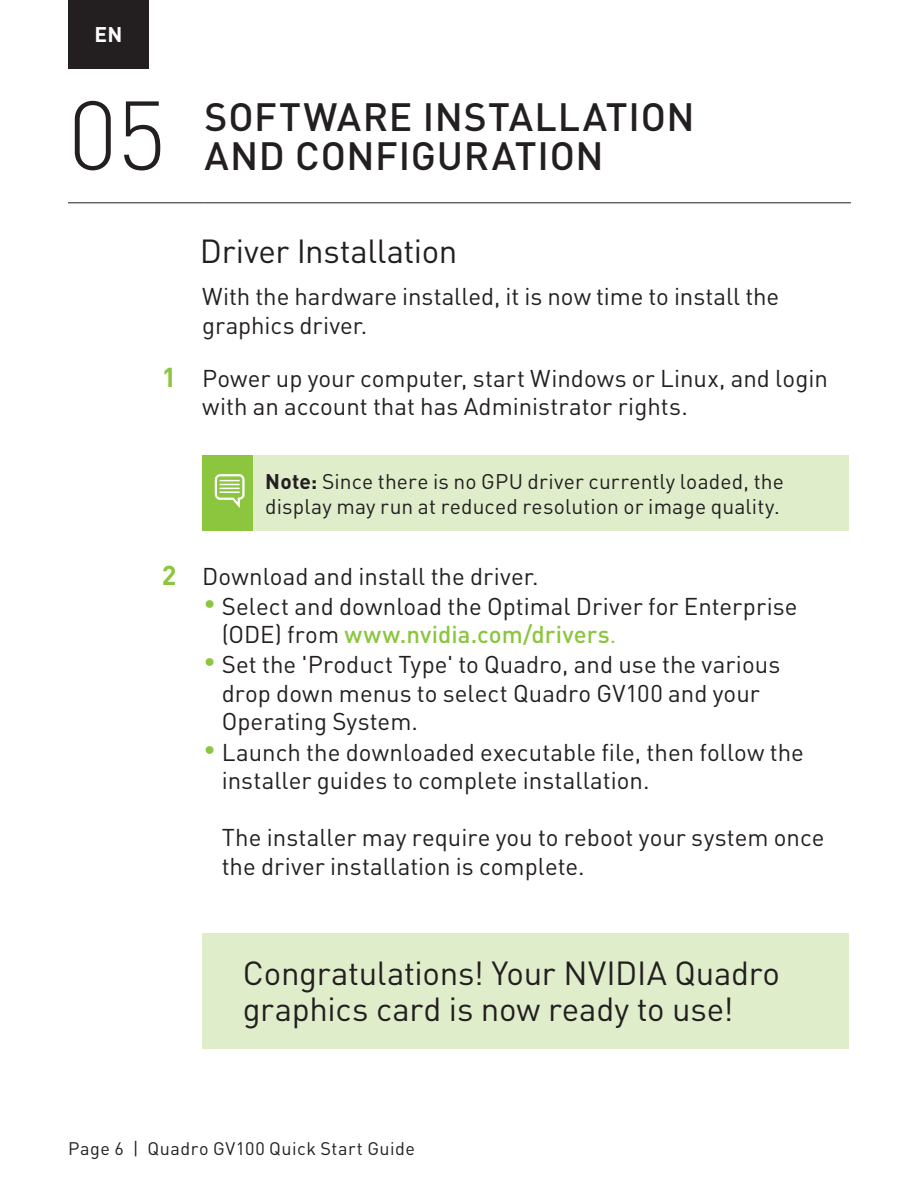
<style>
.page{position:relative;width:919px;height:1191px;background:#fff}
.page>*{position:absolute;margin:0;border:0;box-sizing:border-box;transform-origin:0 0}
.t1{font:300 96px "DIN Pro";color:#231f20}
.t2{font:500 39px/39px "DIN Pro";letter-spacing:.015em;color:#231f20}
.t3{font:33px/36px "DIN Pro";letter-spacing:-.01em;color:#231f20}
.t4{font:24px/28.5px "DIN Pro";color:#231f20}
.t5{font:21px/25.5px "DIN Pro";letter-spacing:.005em;color:#231f20}
.t6{font:700 21px "DIN Pro";color:#fff}
.t7{font:18px "DIN Pro";letter-spacing:.025em;color:#231f20}
.s1{font-weight:700;font-size:27px;color:#8bc63e}
.s2{font-weight:700}
.s3{font-weight:700;color:#8bc63e}
.s4{font-weight:500;color:#8bc63e}
.s5{color:#8bc63e}
</style>
<div class="page">
<div style="left:68px;top:0;width:81px;height:68px;background:#231f20"></div>
<hr style="left:68px;top:202px;width:136px;height:1px;background:#231f20">
<hr style="left:204px;top:202px;width:646px;height:1px;background:#231f20">
<div style="left:202px;top:455px;width:51px;height:76px;background:#8bc63e"></div>
<div style="left:253px;top:455px;width:595px;height:76px;background:#dfedcb"></div>
<svg style="left:214px;top:474px;width:31px;height:34px"></svg>
<div style="left:202px;top:933px;width:646px;height:115px;background:#dfedcb"></div>
<p class="t6" style="left:94px;top:20px;width:29px">EN</p>
<h1 class="t1" style="left:68px;top:70px;width:100px">05</h1>
<h2 class="t2" style="left:204px;top:96px;width:491px">SOFTWARE INSTALLATION<br>AND CONFIGURATION</h2>
<h3 class="t3" style="left:200px;top:232px;width:259px">Driver Installation</h3>
<p class="t4" style="left:202px;top:281px;width:578px">With the hardware installed, it is now time to install the graphics driver.</p>
<p class="t4" style="left:202px;top:363px;width:627px;text-indent:-40px"><span class="s1">1</span> Power up your computer, start Windows or Linux, and login with an account that has Administrator rights.</p>
<p class="t5" style="left:265px;top:467px;width:520px"><span class="s2">Note:</span> Since there is no GPU driver currently loaded, the display may run at reduced resolution or image quality.</p>
<p class="t4" style="left:162px;top:560px;width:378px"><span class="s1">2</span> Download and install the driver.</p>
<p class="t4" style="left:222px;top:591px;width:577px;text-indent:-18px"><span class="s3">•</span> Select and download the Optimal Driver for Enterprise (ODE) from <span class="s4">www.nvidia.com/drivers</span><span class="s5">.</span></p>
<p class="t4" style="left:222px;top:649px;width:560px;text-indent:-18px"><span class="s3">•</span> Set the 'Product Type' to Quadro, and use the various drop down menus to select Quadro GV100 and your<br>Operating System.</p>
<p class="t4" style="left:222px;top:736px;width:583px;text-indent:-18px"><span class="s3">•</span> Launch the downloaded executable file, then follow the installer guides to complete installation.</p>
<p class="t4" style="left:222px;top:822px;width:604px">The installer may require you to reboot your system once the driver installation is complete.</p>
<h3 class="t3" style="left:243px;top:954px;width:539px">Congratulations! Your NVIDIA Quadro graphics card is now ready to use!</h3>
<p class="t7" style="left:68px;top:1136px;width:348px">Page 6 | Quadro GV100 Quick Start Guide</p>
</div>
